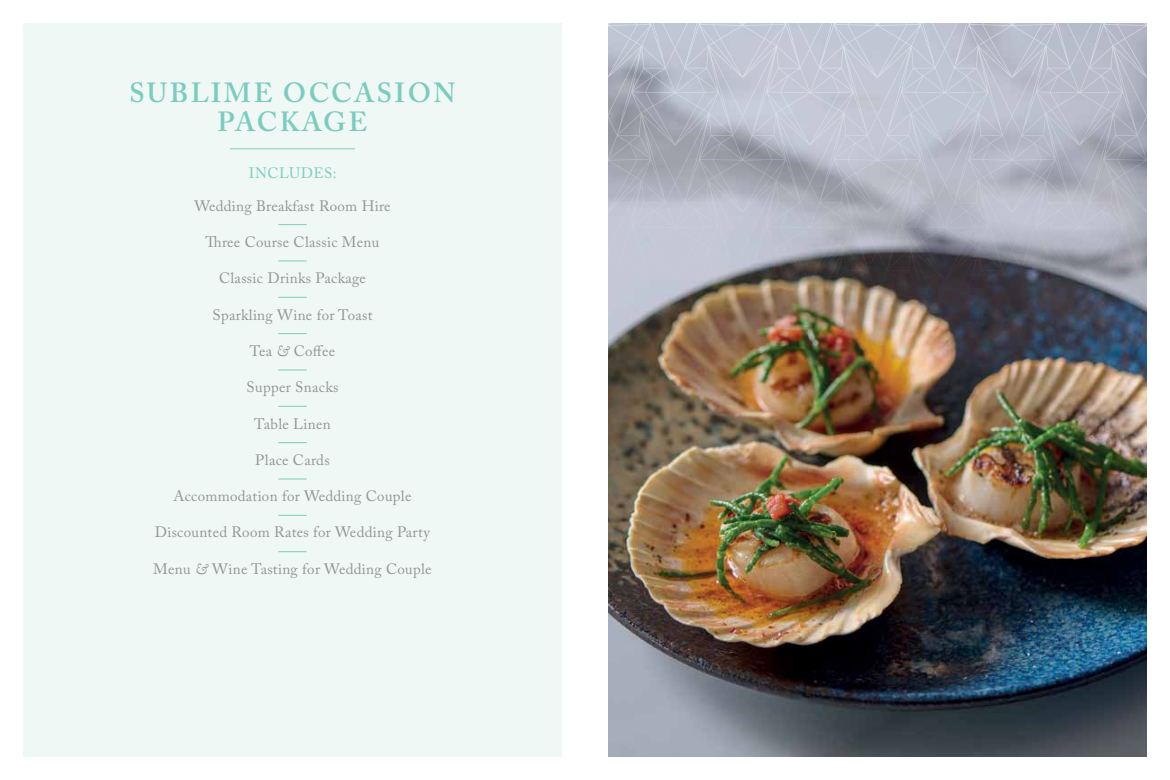
<style>
.page{position:relative;width:1170px;height:780px;background:#fff}
.page>*{position:absolute;margin:0;border:0;box-sizing:border-box;transform-origin:0 0}
.t1{font:600 27.5px/28.8px "Adobe Caslon Pro";letter-spacing:.09em;color:#7cccbd;text-align:center}
.t2{font:15px "Adobe Caslon Pro";letter-spacing:.02em;color:#939598}
.t3{font:15px "Adobe Caslon Pro";letter-spacing:.035em;color:#7cccbd}
.s1{font-style:italic}
</style>
<div class="page">
<div style="left:23px;top:23px;width:539px;height:733px;background:#eff8f5"></div>
<img style="left:608px;top:405px;width:538px;height:351px">
<img style="left:608px;top:23px;width:538px;height:382px">
<hr style="left:230px;top:148px;width:125px;height:1px;background:#7cccbd">
<svg style="left:278px;top:224px;width:28px;height:1px"></svg>
<svg style="left:278px;top:260px;width:28px;height:1px"></svg>
<svg style="left:278px;top:297px;width:28px;height:1px"></svg>
<svg style="left:278px;top:333px;width:28px;height:1px"></svg>
<svg style="left:278px;top:369px;width:28px;height:1px"></svg>
<svg style="left:278px;top:406px;width:28px;height:1px"></svg>
<svg style="left:278px;top:442px;width:28px;height:1px"></svg>
<svg style="left:278px;top:478px;width:28px;height:1px"></svg>
<svg style="left:278px;top:515px;width:28px;height:1px"></svg>
<svg style="left:278px;top:551px;width:28px;height:1px"></svg>
<h1 class="t1" style="left:129px;top:79px;width:327px">SUBLIME OCCASION<br>PACKAGE</h1>
<p class="t3" style="left:249px;top:164px;width:89px">INCLUDES:</p>
<p class="t2" style="left:194px;top:197px;width:198px">Wedding Breakfast Room Hire</p>
<p class="t2" style="left:205px;top:233px;width:175px">Three Course Classic Menu</p>
<p class="t2" style="left:219px;top:269px;width:148px">Classic Drinks Package</p>
<p class="t2" style="left:212px;top:306px;width:161px">Sparkling Wine for Toast</p>
<p class="t2" style="left:250px;top:342px;width:87px">Tea <span class="s1">&amp;</span> Coffee</p>
<p class="t2" style="left:246px;top:378px;width:93px">Supper Snacks</p>
<p class="t2" style="left:254px;top:414px;width:78px">Table Linen</p>
<p class="t2" style="left:255px;top:451px;width:76px">Place Cards</p>
<p class="t2" style="left:173px;top:487px;width:239px">Accommodation for Wedding Couple</p>
<p class="t2" style="left:155px;top:523px;width:276px">Discounted Room Rates for Wedding Party</p>
<p class="t2" style="left:153px;top:559px;width:280px">Menu <span class="s1">&amp;</span> Wine Tasting for Wedding Couple</p>
</div>
